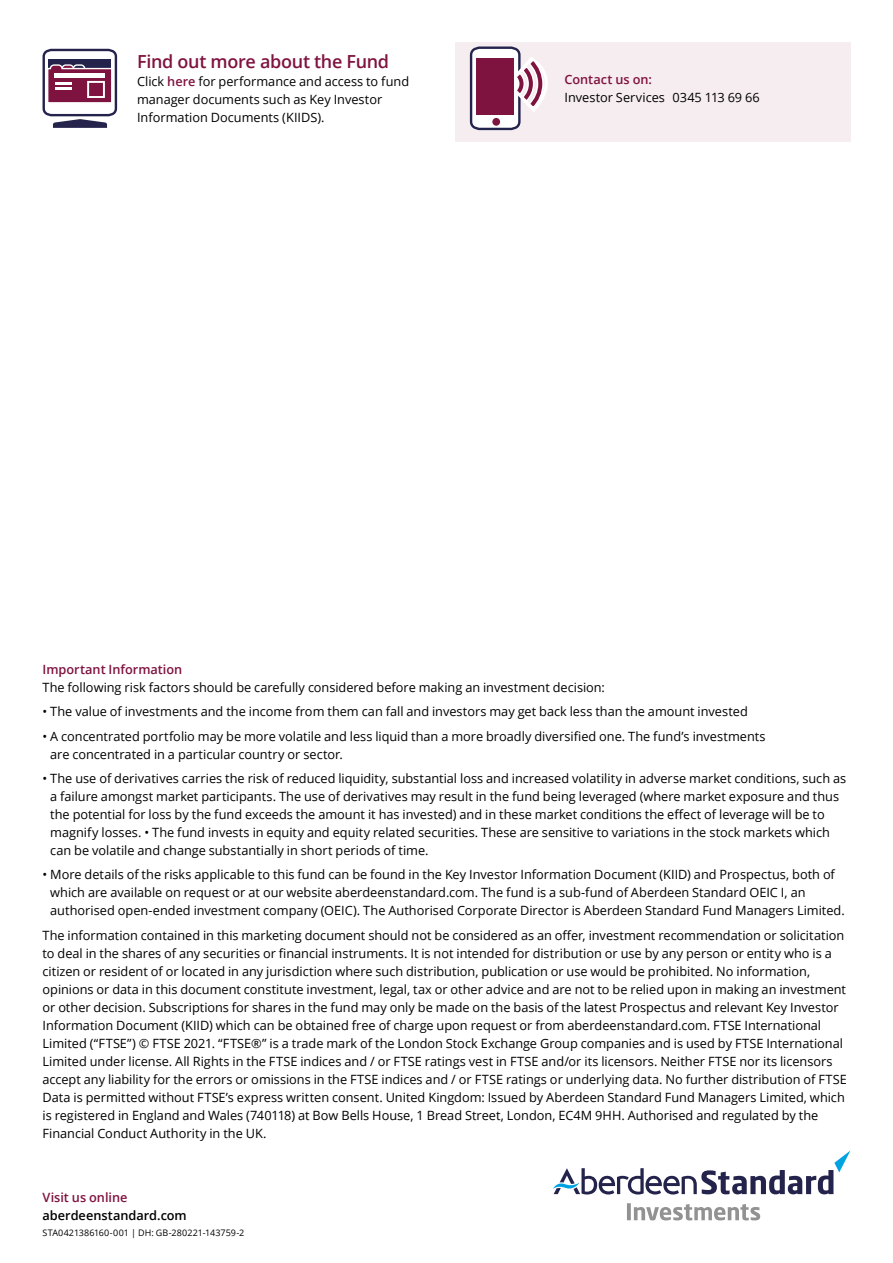
<style>
.page{position:relative;width:893px;height:1263px;background:#fff}
.page>*{position:absolute;margin:0;border:0;box-sizing:border-box;transform-origin:0 0}
.t1{font:600 18px "Open Sans";letter-spacing:-.015em;color:#7f1340}
.t2{font:12.75px/18px "Open Sans";color:#000}
.t3{font:600 12.75px "Open Sans";color:#7f1340}
.t4{font:600 12.75px "Open Sans";color:#000}
.t5{font:9px "Open Sans";letter-spacing:.01em;color:#000}
.s1{font-weight:600;color:#7f1340}
</style>
<div class="page">
<svg style="left:553px;top:1151px;width:297px;height:43px"></svg>
<svg style="left:627px;top:1203px;width:133px;height:17px"></svg>
<div style="left:455px;top:43px;width:395px;height:99px;background:#f6edf0"></div>
<svg style="left:42px;top:50px;width:76px;height:78px"></svg>
<div style="left:55px;top:73px;width:50px;height:5px;background:#fff"></div>
<svg style="left:469px;top:48px;width:79px;height:83px"></svg>
<div style="left:476px;top:58px;width:38px;height:56px;background:#7f1340"></div>
<h1 class="t1" style="left:137px;top:49px;width:253px">Find out more about the Fund</h1>
<p class="t2" style="left:137px;top:72px;width:274px">Click <span class="s1">here</span> for performance and access to fund manager documents such as Key Investor<br>Information Documents (KIIDS).</p>
<p class="t3" style="left:564px;top:71px;width:89px">Contact us on:</p>
<p class="t2" style="left:564px;top:88px;width:197px">Investor Services 0345 113 69 66</p>
<p class="t3" style="left:43px;top:660px;width:141px">Important Information</p>
<p class="t2" style="left:43px;top:678px;width:564px">The following risk factors should be carefully considered before making an investment decision:</p>
<p class="t2" style="left:43px;top:702px;width:707px">• The value of investments and the income from them can fall and investors may get back less than the amount invested</p>
<p class="t2" style="left:50px;top:727px;width:717px;text-indent:-8px">• A concentrated portfolio may be more volatile and less liquid than a more broadly diversified one. The fund’s investments are concentrated in a particular country or sector.</p>
<p class="t2" style="left:50px;top:769px;width:797px;text-indent:-8px">• The use of derivatives carries the risk of reduced liquidity, substantial loss and increased volatility in adverse market conditions, such as a failure amongst market participants. The use of derivatives may result in the fund being leveraged (where market exposure and thus the potential for loss by the fund exceeds the amount it has invested) and in these market conditions the effect of leverage will be to magnify losses. • The fund invests in equity and equity related securities. These are sensitive to variations in the stock markets which can be volatile and change substantially in short periods of time.</p>
<p class="t2" style="left:50px;top:865px;width:796px;text-indent:-8px">• More details of the risks applicable to this fund can be found in the Key Investor Information Document (KIID) and Prospectus, both of which are available on request or at our website aberdeenstandard.com. The fund is a sub-fund of Aberdeen Standard OEIC I, an authorised open-ended investment company (OEIC). The Authorised Corporate Director is Aberdeen Standard Fund Managers Limited.</p>
<p class="t2" style="left:43px;top:926px;width:806px">The information contained in this marketing document should not be considered as an offer, investment recommendation or solicitation to deal in the shares of any securities or financial instruments. It is not intended for distribution or use by any person or entity who is a citizen or resident of or located in any jurisdiction where such distribution, publication or use would be prohibited. No information, opinions or data in this document constitute investment, legal, tax or other advice and are not to be relied upon in making an investment or other decision. Subscriptions for shares in the fund may only be made on the basis of the latest Prospectus and relevant Key Investor Information Document (KIID) which can be obtained free of charge upon request or from aberdeenstandard.com. FTSE International Limited (“FTSE”) © FTSE 2021. “FTSE®” is a trade mark of the London Stock Exchange Group companies and is used by FTSE International Limited under license. All Rights in the FTSE indices and / or FTSE ratings vest in FTSE and/or its licensors. Neither FTSE nor its licensors accept any liability for the errors or omissions in the FTSE indices and / or FTSE ratings or underlying data. No further distribution of FTSE Data is permitted without FTSE’s express written consent. United Kingdom: Issued by Aberdeen Standard Fund Managers Limited, which is registered in England and Wales (740118) at Bow Bells House, 1 Bread Street, London, EC4M 9HH. Authorised and regulated by the Financial Conduct Authority in the UK.</p>
<p class="t3" style="left:43px;top:1189px;width:86px">Visit us online</p>
<p class="t4" style="left:43px;top:1207px;width:146px">aberdeenstandard.com</p>
<p class="t5" style="left:43px;top:1226px;width:203px">STA0421386160-001 | DH: GB-280221-143759-2</p>
</div>
